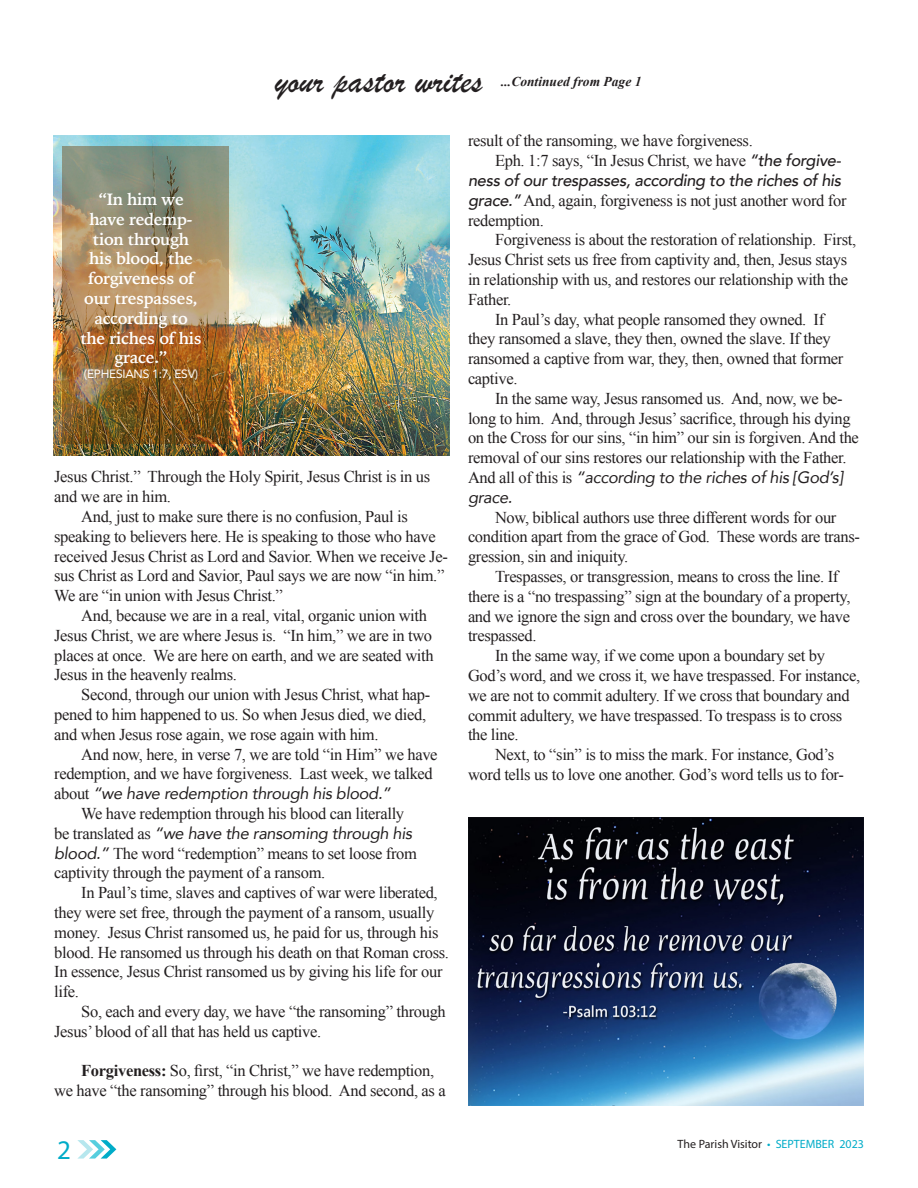
<style>
.page{position:relative;width:918px;height:1188px;background:#fff}
.page>*{position:absolute;margin:0;border:0;box-sizing:border-box;transform-origin:0 0}
.t1{font:36px "Brush Script";color:#231f20}
.t2{font:27px "Myriad Pro";color:#00acc8}
.t3{font:16.5px/19.8px "Times New Roman";letter-spacing:-.02em;color:#231f20}
.t4{font:700 16.5px/19.8px "Iowan Old Style";letter-spacing:-.02em;color:#fff;text-align:center}
.t5{font:italic 700 13.5px "Times New Roman";color:#231f20}
.t6{font:12px "Myriad Pro";color:#231f20}
.t7{font:12px "Avenir";letter-spacing:-.02em;color:#fff}
.s1{font-family:"Avenir";font-style:italic}
.s2{font-weight:700}
.s3{font-family:"Avenir";font-weight:500;font-style:italic}
.s4{color:#00acc8}
</style>
<div class="page">
<svg style="left:77px;top:1140px;width:39px;height:19px"></svg>
<img style="left:54px;top:135px;width:396px;height:320px">
<img style="left:468px;top:817px;width:396px;height:288px">
<img style="left:62px;top:146px;width:167px;height:298px">
<p class="t1" style="left:275px;top:57px;width:209px">your pastor writes</p>
<p class="t5" style="left:501px;top:72px;width:142px">...Continued from Page 1</p>
<p class="t4" style="left:80px;top:188px;width:123px">“In him we have redemp&shy;tion through his blood, the forgiveness of our trespasses, according to the riches of his grace.”</p>
<p class="t7" style="left:84px;top:364px;width:116px">(EPHESIANS 1:7, ESV)</p>
<p class="t3" style="left:54px;top:467px;width:378px">Jesus Christ.” Through the Holy Spirit, Jesus Christ is in us and we are in him.</p>
<p class="t3" style="left:54px;top:506px;width:395px;text-indent:27px">And, just to make sure there is no confusion, Paul is speaking to believers here. He is speaking to those who have received Jesus Christ as Lord and Savior. When we receive Je&shy;sus Christ as Lord and Savior, Paul says we are now “in him.” We are “in union with Jesus Christ.”</p>
<p class="t3" style="left:54px;top:605px;width:381px;text-indent:27px">And, because we are in a real, vital, organic union with Jesus Christ, we are where Jesus is. “In him,” we are in two places at once. We are here on earth, and we are seated with Jesus in the heavenly realms.</p>
<p class="t3" style="left:54px;top:684px;width:378px;text-indent:27px">Second, through our union with Jesus Christ, what hap&shy;pened to him happened to us. So when Jesus died, we died, and when Jesus rose again, we rose again with him.</p>
<p class="t3" style="left:54px;top:744px;width:385px;text-indent:27px">And now, here, in verse 7, we are told “in Him” we have redemption, and we have forgiveness. Last week, we talked about <span class="s1">“we have redemption through his blood.”</span></p>
<p class="t3" style="left:54px;top:803px;width:364px;text-indent:27px">We have redemption through his blood can literally be translated as <span class="s1">“we have the ransoming through his blood.”</span> The word “redemption” means to set loose from captivity through the payment of a ransom.</p>
<p class="t3" style="left:54px;top:882px;width:396px;text-indent:27px">In Paul’s time, slaves and captives of war were liberated, they were set free, through the payment of a ransom, usually money. Jesus Christ ransomed us, he paid for us, through his blood. He ransomed us through his death on that Roman cross.<br>In essence, Jesus Christ ransomed us by giving his life for our life.</p>
<p class="t3" style="left:54px;top:1001px;width:393px;text-indent:27px">So, each and every day, we have “the ransoming” through<br>Jesus’ blood of all that has held us captive.</p>
<p class="t3" style="left:54px;top:1061px;width:393px;text-indent:27px"><span class="s2">Forgiveness:</span> So, first, “in Christ,” we have redemption, we have “the ransoming” through his blood. And second, as a</p>
<h2 class="t2" style="left:57px;top:1133px;width:15px">2</h2>
<p class="t3" style="left:468px;top:131px;width:286px">result of the ransoming, we have forgiveness.</p>
<p class="t3" style="left:468px;top:151px;width:380px;text-indent:27px">Eph. 1:7 says, “In Jesus Christ, we have <span class="s3">“the forgive&shy;ness of our trespasses, according to the riches of his grace.”</span> And, again, forgiveness is not just another word for redemption.</p>
<p class="t3" style="left:468px;top:230px;width:390px;text-indent:27px">Forgiveness is about the restoration of relationship. First, Jesus Christ sets us free from captivity and, then, Jesus stays in relationship with us, and restores our relationship with the Father.</p>
<p class="t3" style="left:468px;top:309px;width:377px;text-indent:27px">In Paul’s day, what people ransomed they owned. If they ransomed a slave, they then, owned the slave. If they ransomed a captive from war, they, then, owned that former captive.</p>
<p class="t3" style="left:468px;top:388px;width:392px;text-indent:27px">In the same way, Jesus ransomed us. And, now, we be&shy;long to him. And, through Jesus’ sacrifice, through his dying on the Cross for our sins, “in him” our sin is forgiven. And the removal of our sins restores our relationship with the Father.<br>And all of this is <span class="s1">“according to the riches of his [God’s] grace.</span></p>
<p class="t3" style="left:468px;top:507px;width:393px;text-indent:27px">Now, biblical authors use three different words for our condition apart from the grace of God. These words are trans&shy;gression, sin and iniquity.</p>
<p class="t3" style="left:468px;top:566px;width:384px;text-indent:27px">Trespasses, or transgression, means to cross the line. If there is a “no trespassing” sign at the boundary of a property, and we ignore the sign and cross over the boundary, we have trespassed.</p>
<p class="t3" style="left:468px;top:646px;width:394px;text-indent:27px">In the same way, if we come upon a boundary set by God’s word, and we cross it, we have trespassed. For instance, we are not to commit adultery. If we cross that boundary and commit adultery, we have trespassed. To trespass is to cross the line.</p>
<p class="t3" style="left:468px;top:745px;width:377px;text-indent:27px">Next, to “sin” is to miss the mark. For instance, God’s word tells us to love one another. God’s word tells us to for-</p>
<p class="t6" style="left:678px;top:1136px;width:188px">The Parish Visitor <span class="s4">• SEPTEMBER 2023</span></p>
</div>
